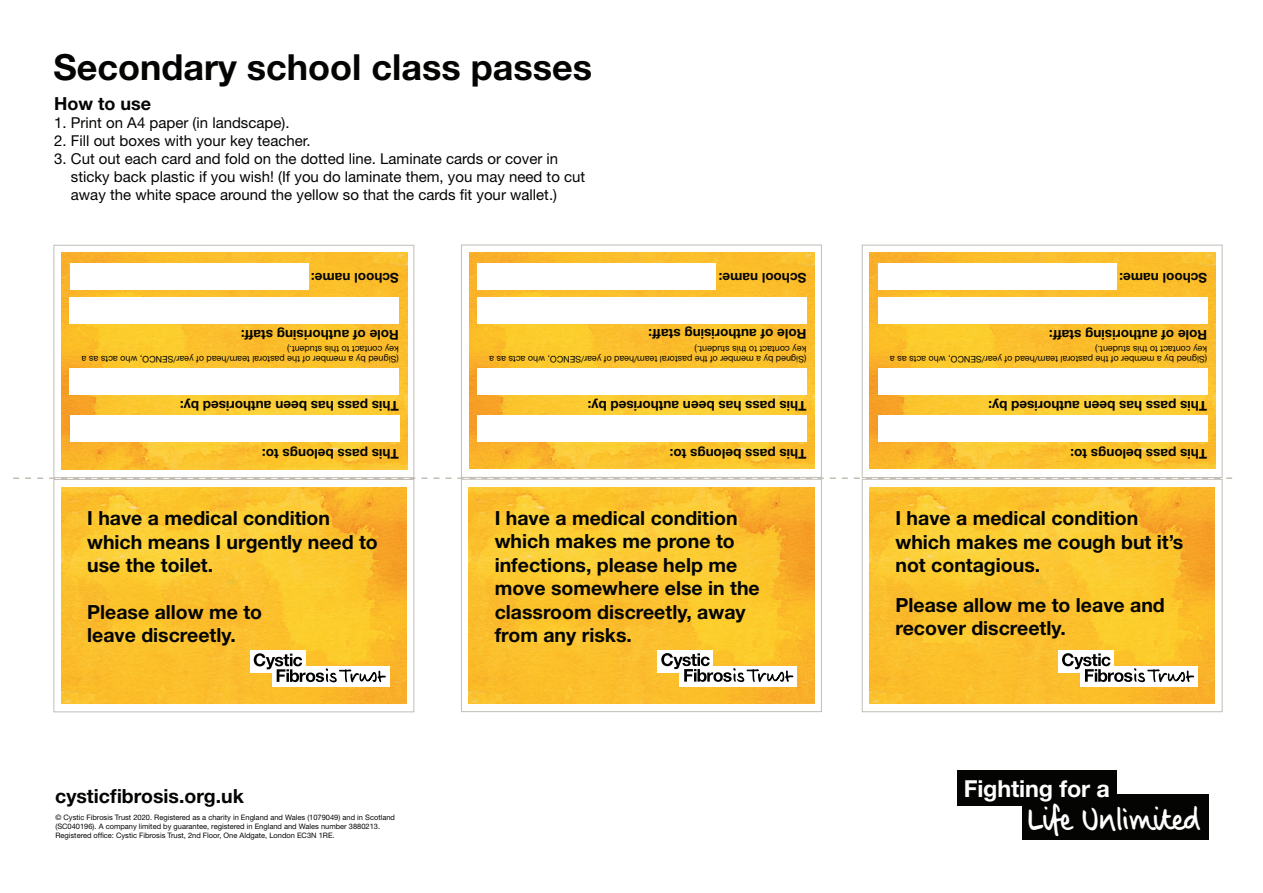
<style>
.page{position:relative;width:1263px;height:893px;background:#fff}
.page>*{position:absolute;margin:0;border:0;box-sizing:border-box;transform-origin:0 0}
.t1{font:700 36px "Helvetica Neue LT Std";color:#040503}
.t2{font:27.45px "CF Script";letter-spacing:-.025em;color:#fff}
.t3{font:700 23.4px "Helvetica Neue LT";letter-spacing:-.005em;color:#fff}
.t4{font:700 19.5px/23.4px "Helvetica Neue LT Std";color:#040503}
.t5{font:700 18px "Helvetica Neue LT Std";color:#040503}
.t6{font:15px "Helvetica Neue LT Std";color:#040503}
.t7{font:700 13.5px "Helvetica Neue LT Std";color:#040503}
.t8{font:9px/10.5px "Helvetica Neue LT Std";color:#040503}
.t9{font:7.5px/9px "Helvetica Neue LT Std";color:#040503}
</style>
<div class="page">
<svg style="left:13px;top:477px;width:1219px;height:2px"></svg>
<div style="left:958px;top:771px;width:159px;height:35px;background:#040503"></div>
<div style="left:1022px;top:795px;width:187px;height:45px;background:#040503"></div>
<div style="left:54px;top:245px;width:360px;height:233px;border:1px solid #c2beb6"></div>
<div style="left:54px;top:479px;width:360px;height:233px;border:1px solid #c2beb6"></div>
<img style="left:61px;top:488px;width:346px;height:216px">
<div style="left:250px;top:650px;width:55px;height:22px;background:#fff"></div>
<div style="left:272px;top:666px;width:118px;height:21px;background:#fff"></div>
<svg style="left:254px;top:653px;width:132px;height:29px"></svg>
<img style="left:62px;top:253px;width:345px;height:216px">
<div style="left:70px;top:415px;width:329px;height:27px;background:#fff"></div>
<div style="left:70px;top:368px;width:329px;height:27px;background:#fff"></div>
<div style="left:70px;top:298px;width:329px;height:26px;background:#fff"></div>
<div style="left:70px;top:264px;width:238px;height:26px;background:#fff"></div>
<div style="left:461px;top:245px;width:361px;height:233px;border:1px solid #c2beb6"></div>
<div style="left:461px;top:479px;width:361px;height:233px;border:1px solid #c2beb6"></div>
<img style="left:469px;top:487px;width:345px;height:216px">
<div style="left:657px;top:650px;width:56px;height:22px;background:#fff"></div>
<div style="left:679px;top:666px;width:118px;height:20px;background:#fff"></div>
<svg style="left:661px;top:653px;width:132px;height:29px"></svg>
<img style="left:469px;top:253px;width:346px;height:216px">
<div style="left:477px;top:415px;width:330px;height:26px;background:#fff"></div>
<div style="left:477px;top:368px;width:329px;height:26px;background:#fff"></div>
<div style="left:477px;top:297px;width:329px;height:27px;background:#fff"></div>
<div style="left:477px;top:263px;width:239px;height:27px;background:#fff"></div>
<div style="left:862px;top:245px;width:360px;height:233px;border:1px solid #c2beb6"></div>
<div style="left:862px;top:479px;width:360px;height:233px;border:1px solid #c2beb6"></div>
<img style="left:869px;top:487px;width:346px;height:217px">
<div style="left:1058px;top:650px;width:55px;height:22px;background:#fff"></div>
<div style="left:1080px;top:666px;width:118px;height:20px;background:#fff"></div>
<svg style="left:1062px;top:653px;width:132px;height:29px"></svg>
<img style="left:870px;top:253px;width:345px;height:216px">
<div style="left:878px;top:415px;width:329px;height:26px;background:#fff"></div>
<div style="left:878px;top:368px;width:329px;height:26px;background:#fff"></div>
<div style="left:878px;top:298px;width:329px;height:26px;background:#fff"></div>
<div style="left:878px;top:264px;width:239px;height:26px;background:#fff"></div>
<p class="t1" style="left:54px;top:45px;width:540px">Secondary school class passes</p>
<p class="t5" style="left:54px;top:92px;width:99px">How to use</p>
<p class="t6" style="left:54px;top:113px;width:237px">1. Print on A4 paper (in landscape).</p>
<p class="t6" style="left:54px;top:131px;width:258px">2. Fill out boxes with your key teacher.</p>
<p class="t6" style="left:54px;top:149px;width:506px">3. Cut out each card and fold on the dotted line. Laminate cards or cover in</p>
<p class="t6" style="left:71px;top:167px;width:516px">sticky back plastic if you wish! (If you do laminate them, you may need to cut</p>
<p class="t6" style="left:71px;top:185px;width:488px">away the white space around the yellow so that the cards fit your wallet.)</p>
<p class="t7" style="left:399px;top:286px;width:89px;rotate:-180deg">School name:</p>
<p class="t7" style="left:806px;top:286px;width:89px;rotate:-180deg">School name:</p>
<p class="t7" style="left:1207px;top:286px;width:89px;rotate:-180deg">School name:</p>
<p class="t7" style="left:399px;top:343px;width:159px;rotate:-180deg">Role of authorising staff:</p>
<p class="t7" style="left:806px;top:343px;width:159px;rotate:-180deg">Role of authorising staff:</p>
<p class="t7" style="left:1207px;top:343px;width:159px;rotate:-180deg">Role of authorising staff:</p>
<p class="t8" style="left:399px;top:365px;width:319px;rotate:-180deg">(Signed by a member of the pastoral team/head of year/SENCO, who acts as a key contact to this student.)</p>
<p class="t8" style="left:806px;top:365px;width:319px;rotate:-180deg">(Signed by a member of the pastoral team/head of year/SENCO, who acts as a key contact to this student.)</p>
<p class="t8" style="left:1207px;top:365px;width:319px;rotate:-180deg">(Signed by a member of the pastoral team/head of year/SENCO, who acts as a key contact to this student.)</p>
<p class="t7" style="left:399px;top:414px;width:220px;rotate:-180deg">This pass has been authorised by:</p>
<p class="t7" style="left:806px;top:414px;width:220px;rotate:-180deg">This pass has been authorised by:</p>
<p class="t7" style="left:1207px;top:414px;width:220px;rotate:-180deg">This pass has been authorised by:</p>
<p class="t7" style="left:399px;top:463px;width:138px;rotate:-180deg">This pass belongs to:</p>
<p class="t7" style="left:806px;top:462px;width:138px;rotate:-180deg">This pass belongs to:</p>
<p class="t7" style="left:1207px;top:462px;width:138px;rotate:-180deg">This pass belongs to:</p>
<p class="t4" style="left:87px;top:506px;width:292px">I have a medical condition which means I urgently need to use the toilet.</p>
<p class="t4" style="left:87px;top:600px;width:177px">Please allow me to leave discreetly.</p>
<p class="t4" style="left:495px;top:506px;width:267px">I have a medical condition which makes me prone to infections, please help me move somewhere else in the classroom discreetly, away from any risks.</p>
<p class="t4" style="left:895px;top:506px;width:289px">I have a medical condition which makes me cough but it’s not contagious.</p>
<p class="t4" style="left:895px;top:593px;width:271px">Please allow me to leave and recover discreetly.</p>
<p class="t4" style="left:55px;top:784px;width:190px">cysticfibrosis.org.uk</p>
<p class="t9" style="left:55px;top:813px;width:341px">© Cystic Fibrosis Trust 2020. Registered as a charity in England and Wales (1079049) and in Scotland (SC040196). A company limited by guarantee, registered in England and Wales number 3880213.<br>Registered office: Cystic Fibrosis Trust, 2nd Floor, One Aldgate, London EC3N 1RE.</p>
<p class="t3" style="left:964px;top:774px;width:148px">Fighting for a</p>
<p class="t2" style="left:1026px;top:797px;width:174px">Life Unlimited</p>
</div>
